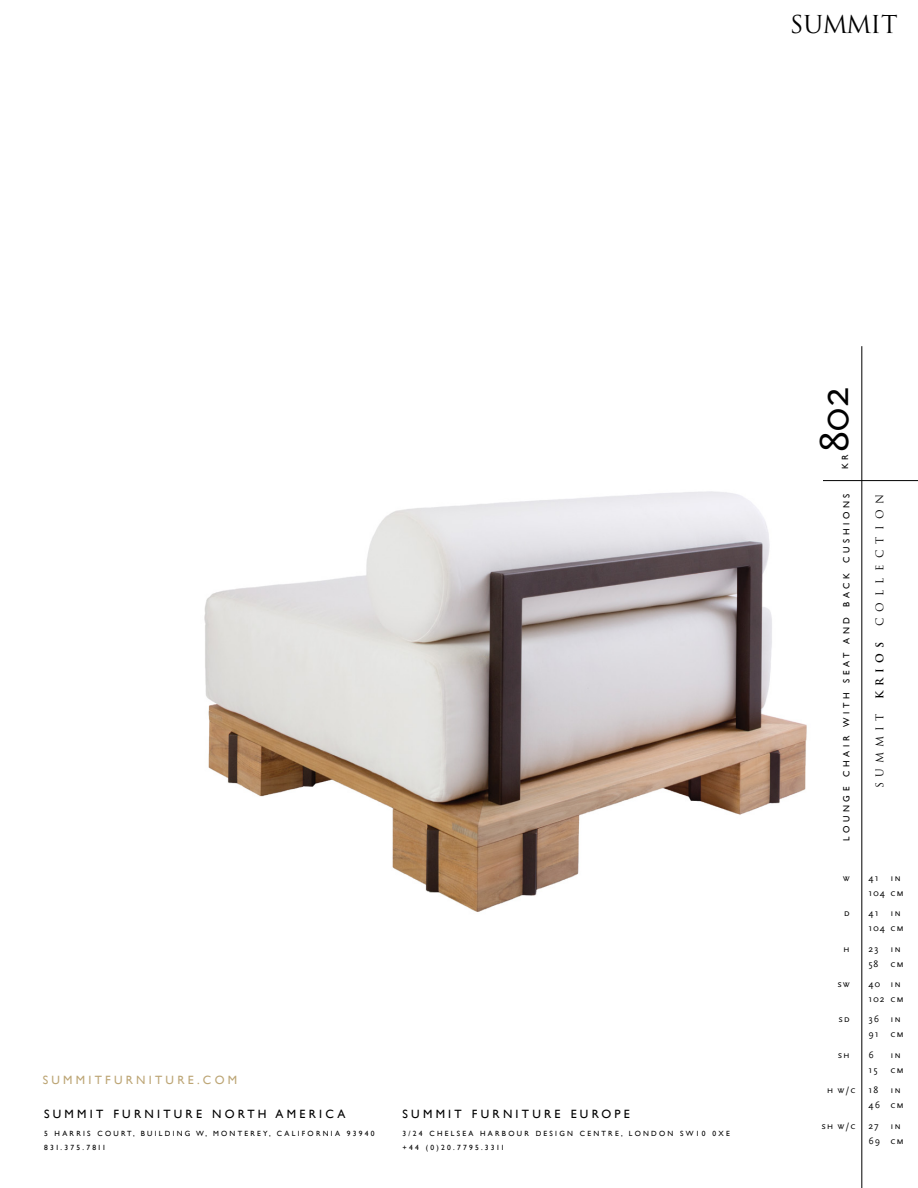
<style>
.page{position:relative;width:918px;height:1188px;background:#fff}
.page>*{position:absolute;margin:0;border:0;box-sizing:border-box;transform-origin:0 0}
.t1{font:42px "Scala Sans OT";color:#000}
.t2{font:24px "Trajan";letter-spacing:-.025em;color:#000}
.t3{font:12px "Gill Sans";letter-spacing:.27em;color:#000}
.t4{font:12px "Gill Sans";letter-spacing:.27em;color:#bda676}
.t5{font:10.5px "Trajan";letter-spacing:.585em;color:#000}
.t6{font:700 10.5px "Trajan";color:#000}
.t7{font:9.75px/15px "Scala Sans OT";letter-spacing:.1em;color:#000}
.t8{font:9px "Gill Sans";letter-spacing:.4em;color:#000}
.t9{font:7.5px/14.1px "Gill Sans";letter-spacing:.3em;color:#000}
</style>
<div class="page">
<hr style="left:808px;top:480px;width:110px;height:1px;background:#000">
<hr style="left:862px;top:346px;width:1px;height:842px;background:#000">
<img style="left:204px;top:480px;width:618px;height:432px">
<h2 class="t2" style="left:790px;top:10px;width:110px">SUMMIT</h2>
<h3 class="t4" style="left:43px;top:1073px;width:196px">SUMMITFURNITURE.COM</h3>
<h3 class="t3" style="left:44px;top:1107px;width:303px">SUMMIT FURNITURE NORTH AMERICA</h3>
<p class="t9" style="left:44px;top:1126px;width:332px">5 HARRIS COURT, BUILDING W, MONTEREY, CALIFORNIA 93940<br>831.375.7811</p>
<h3 class="t3" style="left:403px;top:1107px;width:229px">SUMMIT FURNITURE EUROPE</h3>
<p class="t9" style="left:403px;top:1126px;width:329px">3/24 CHELSEA HARBOUR DESIGN CENTRE, LONDON SW10 0XE +44 (0)20.7795.3311</p>
<h1 class="t1" style="left:812px;top:452px;width:67px;rotate:-90deg">802</h1>
<p class="t8" style="left:840px;top:469px;width:16px;rotate:-90deg">K R</p>
<p class="t8" style="left:841px;top:841px;width:349px;rotate:-90deg">LOUNGE CHAIR WITH SEAT AND BACK CUSHIONS</p>
<h3 class="t5" style="left:873px;top:626px;width:134px;rotate:-90deg">COLLECTION</h3>
<h3 class="t6" style="left:873px;top:699px;width:59px;rotate:-90deg">KRIOS</h3>
<h3 class="t5" style="left:873px;top:788px;width:76px;rotate:-90deg">SUMMIT</h3>
<h3 class="t7" style="left:843px;top:870px;width:9px">w</h3>
<h3 class="t7" style="left:869px;top:870px;width:37px">41 in<br>104 cm</h3>
<h3 class="t7" style="left:844px;top:906px;width:7px">d</h3>
<h3 class="t7" style="left:869px;top:906px;width:37px">41 in<br>104 cm</h3>
<h3 class="t7" style="left:843px;top:941px;width:8px">h</h3>
<h3 class="t7" style="left:869px;top:941px;width:37px">23 in<br>58 cm</h3>
<h3 class="t7" style="left:837px;top:977px;width:14px">sw</h3>
<h3 class="t7" style="left:869px;top:977px;width:37px">40 in<br>102 cm</h3>
<h3 class="t7" style="left:838px;top:1012px;width:13px">sd</h3>
<h3 class="t7" style="left:869px;top:1012px;width:37px">36 in<br>91 cm</h3>
<h3 class="t7" style="left:838px;top:1047px;width:14px">sh</h3>
<h3 class="t7" style="left:869px;top:1047px;width:7px">6</h3>
<h3 class="t7" style="left:890px;top:1047px;width:12px">in</h3>
<h3 class="t7" style="left:869px;top:1062px;width:10px">15</h3>
<h3 class="t7" style="left:890px;top:1062px;width:15px">cm</h3>
<h3 class="t7" style="left:827px;top:1083px;width:30px">h w/c</h3>
<h3 class="t7" style="left:869px;top:1083px;width:37px">18 in<br>46 cm</h3>
<h3 class="t7" style="left:821px;top:1118px;width:36px">sh w/c</h3>
<h3 class="t7" style="left:869px;top:1118px;width:37px">27 in<br>69 cm</h3>
</div>
